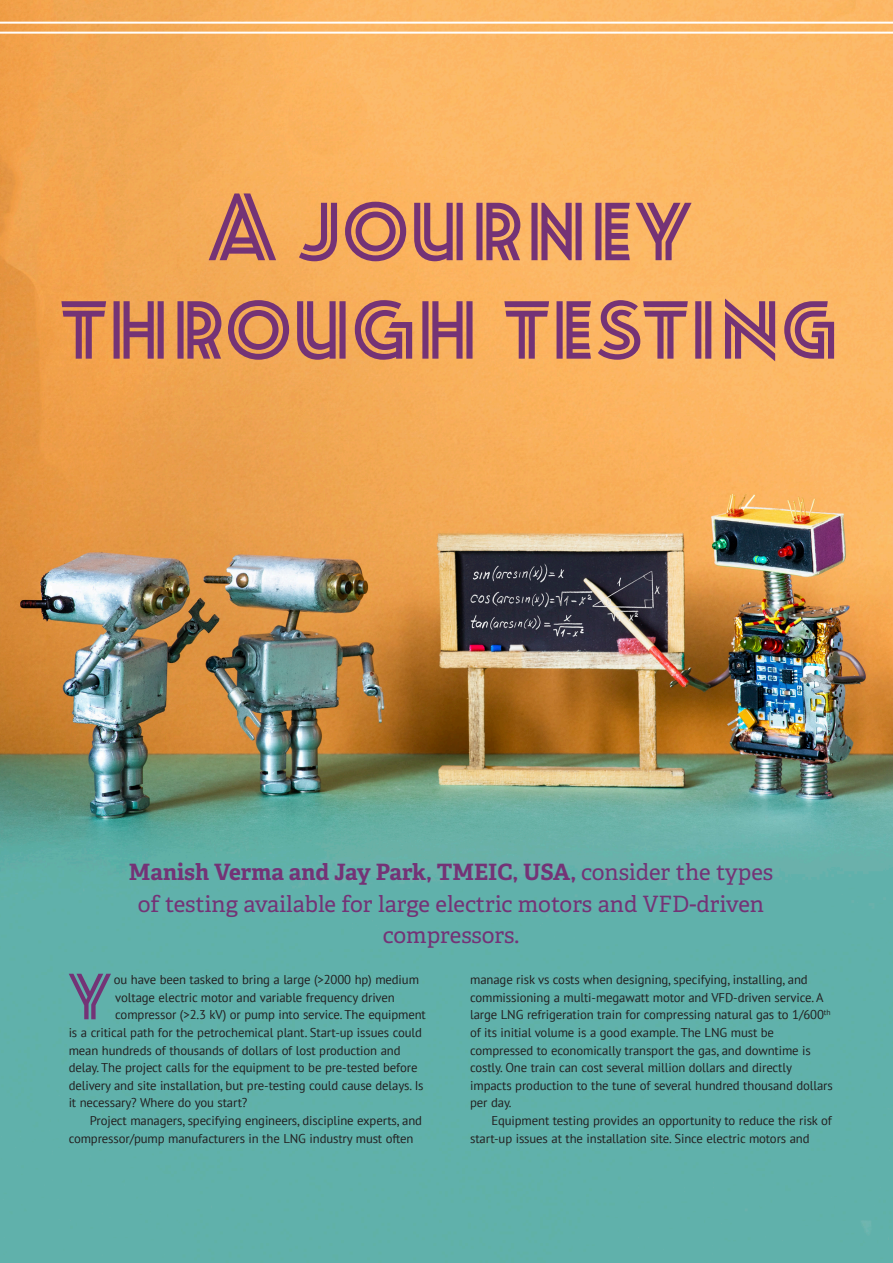
<style>
.page{position:relative;width:893px;height:1263px;background:#fff}
.page>*{position:absolute;margin:0;border:0;box-sizing:border-box;transform-origin:0 0}
.LNG_Underhead{font:22.5px/31.5px "Adelle PE";color:#743376;text-align:center}
.LNG_Text{font:12.75px/17.5px "PT Sans";letter-spacing:-.01em;color:#231f20}
.LNG_Paragraph_1___Dr{font:12.75px "PT Sans";letter-spacing:-.01em;color:#231f20}
.s1{font-weight:700}
</style>
<div class="page">
<img style="left:0;top:0;width:893px;height:1263px">
<svg style="left:61px;top:298px;width:773px;height:63px;background:#c47f66"></svg>
<svg style="left:209px;top:193px;width:483px;height:68px;background:#ca8668"></svg>
<hr style="left:0;top:22px;width:893px;height:2px;background:#fff">
<hr style="left:0;top:32px;width:893px;height:2px;background:#fff">
<svg style="left:69px;top:974px;width:42px;height:45px;background:#668698"></svg>
<p class="LNG_Underhead" style="left:129px;top:855px;width:646px"><span class="s1">Manish Verma and Jay Park, TMEIC, USA,</span> consider the types of testing available for large electric motors and VFD-driven compressors.</p>
<p class="LNG_Paragraph_1___Dr" style="left:114px;top:971px;width:307px">ou have been tasked to bring a large (&gt;2000 hp) medium</p>
<p class="LNG_Paragraph_1___Dr" style="left:115px;top:989px;width:281px">voltage electric motor and variable frequency driven</p>
<p class="LNG_Paragraph_1___Dr" style="left:115px;top:1007px;width:312px">compressor (&gt;2.3 kV) or pump into service. The equipment</p>
<p class="LNG_Paragraph_1___Dr" style="left:69px;top:1024px;width:355px">is a critical path for the petrochemical plant. Start-up issues could</p>
<p class="LNG_Paragraph_1___Dr" style="left:69px;top:1042px;width:333px">mean hundreds of thousands of dollars of lost production and</p>
<p class="LNG_Paragraph_1___Dr" style="left:69px;top:1059px;width:350px">delay. The project calls for the equipment to be pre-tested before</p>
<p class="LNG_Paragraph_1___Dr" style="left:69px;top:1077px;width:356px">delivery and site installation, but pre-testing could cause delays. Is</p>
<p class="LNG_Paragraph_1___Dr" style="left:69px;top:1095px;width:180px">it necessary? Where do you start?</p>
<p class="LNG_Text" style="left:69px;top:1111px;width:355px;text-indent:21px">Project managers, specifying engineers, discipline experts, and compressor/pump manufacturers in the LNG industry must often</p>
<p class="LNG_Text" style="left:470px;top:970px;width:364px">manage risk vs costs when designing, specifying, installing, and commissioning a multi-megawatt motor and VFD-driven service. A large LNG refrigeration train for compressing natural gas to 1/600<sup>th </sup>of its initial volume is a good example. The LNG must be compressed to economically transport the gas, and downtime is costly. One train can cost several million dollars and directly impacts production to the tune of several hundred thousand dollars per day.</p>
<p class="LNG_Text" style="left:470px;top:1111px;width:363px;text-indent:21px">Equipment testing provides an opportunity to reduce the risk of start-up issues at the installation site. Since electric motors and</p>
</div>
